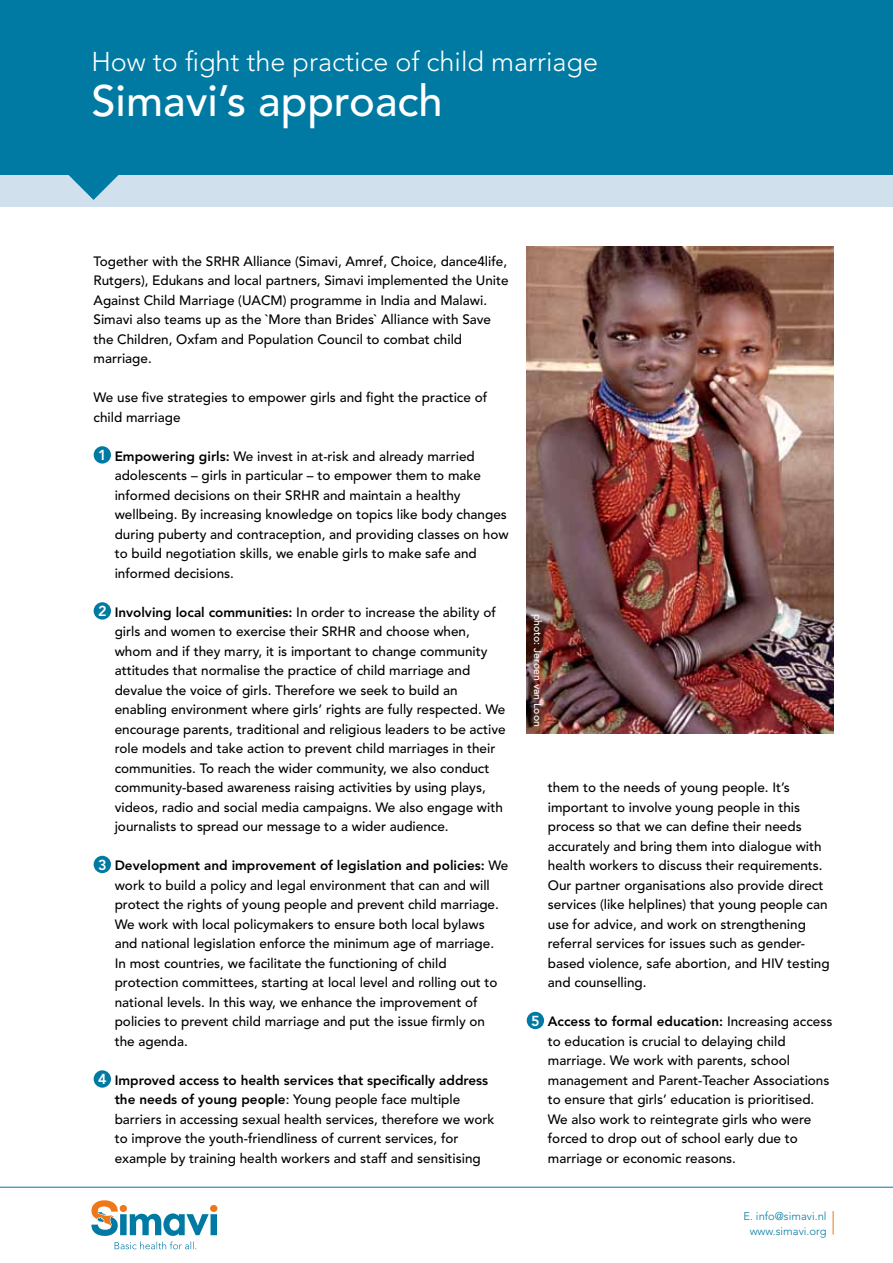
<style>
.page{position:relative;width:893px;height:1263px;background:#fff}
.page>*{position:absolute;margin:0;border:0;box-sizing:border-box;transform-origin:0 0}
.t1{font:500 43.5px "Avenir LT Std";color:#fff}
.t2{font:300 27px "Avenir LT Std";color:#fff}
.t3{font:500 13.5px/19.5px "Avenir LT Std";color:#000}
.t4{font:300 11.25px/15px "Avenir LT Std";color:#007aa2;text-align:center}
.t5{font:500 10.5px "Avenir LT Std";color:#fff}
.s1{font-weight:800;font-size:14.4px;color:#fff}
.s2{font-weight:800}
</style>
<div class="page">
<hr style="left:0;top:1187px;width:893px;height:1px;background:#007aa2">
<svg style="left:91px;top:1200px;width:126px;height:49px"></svg>
<div style="left:210px;top:1205px;width:7px;height:7px;background:#ee7718;border-radius:50%"></div>
<div style="left:120px;top:1205px;width:7px;height:7px;background:#ee7718;border-radius:50%"></div>
<svg style="left:833px;top:1211px;width:1px;height:23px"></svg>
<div style="left:0;top:175px;width:893px;height:32px;background:#d0e1ed"></div>
<svg style="left:68px;top:175px;width:51px;height:25px"></svg>
<div style="left:0;top:0;width:893px;height:175px;background:#007aa2"></div>
<div style="left:94px;top:446px;width:17px;height:18px;background:#007aa2;border-radius:50%"></div>
<div style="left:94px;top:602px;width:17px;height:18px;background:#007aa2;border-radius:50%"></div>
<div style="left:94px;top:856px;width:17px;height:17px;background:#007aa2;border-radius:50%"></div>
<div style="left:94px;top:1070px;width:17px;height:18px;background:#007aa2;border-radius:50%"></div>
<img style="left:527px;top:246px;width:306px;height:488px">
<div style="left:527px;top:1012px;width:17px;height:17px;background:#007aa2;border-radius:50%"></div>
<h2 class="t2" style="left:91px;top:46px;width:508px">How to fight the practice of child marriage</h2>
<h1 class="t1" style="left:91px;top:76px;width:353px">Simavi’s approach</h1>
<p class="t3" style="left:94px;top:251px;width:417px">Together with the SRHR Alliance (Simavi, Amref, Choice, dance4life, Rutgers), Edukans and local partners, Simavi implemented the Unite Against Child Marriage (UACM) programme in India and Malawi.<br>Simavi also teams up as the `More than Brides` Alliance with Save the Children, Oxfam and Population Council to combat child marriage.</p>
<p class="t3" style="left:94px;top:388px;width:395px">We use five strategies to empower girls and fight the practice of child marriage</p>
<p class="t3" style="left:115px;top:446px;width:395px;text-indent:-17px"><span class="s1">1</span> <span class="s2">Empowering girls:</span> We invest in at-risk and already married adolescents – girls in particular – to empower them to make informed decisions on their SRHR and maintain a healthy wellbeing. By increasing knowledge on topics like body changes during puberty and contraception, and providing classes on how to build negotiation skills, we enable girls to make safe and informed decisions.</p>
<p class="t3" style="left:115px;top:602px;width:392px;text-indent:-17px"><span class="s1">2</span> <span class="s2">Involving local communities:</span> In order to increase the ability of girls and women to exercise their SRHR and choose when, whom and if they marry, it is important to change community attitudes that normalise the practice of child marriage and devalue the voice of girls. Therefore we seek to build an enabling environment where girls’ rights are fully respected. We encourage parents, traditional and religious leaders to be active role models and take action to prevent child marriages in their communities. To reach the wider community, we also conduct community-based awareness raising activities by using plays, videos, radio and social media campaigns. We also engage with journalists to spread our message to a wider audience.</p>
<p class="t3" style="left:115px;top:856px;width:395px;text-indent:-17px"><span class="s1">3</span> <span class="s2">Development and improvement of legislation and policies:</span> We work to build a policy and legal environment that can and will protect the rights of young people and prevent child marriage.<br>We work with local policymakers to ensure both local bylaws and national legislation enforce the minimum age of marriage.<br>In most countries, we facilitate the functioning of child protection committees, starting at local level and rolling out to national levels. In this way, we enhance the improvement of policies to prevent child marriage and put the issue firmly on the agenda.</p>
<p class="t3" style="left:115px;top:1070px;width:381px;text-indent:-17px"><span class="s1">4</span> <span class="s2">Improved access to health services that specifically address the needs of young people</span>: Young people face multiple barriers in accessing sexual health services, therefore we work to improve the youth-friendliness of current services, for example by training health workers and staff and sensitising</p>
<p class="t5" style="left:544px;top:614px;width:115px;rotate:90deg">photo: Jeroen van Loon</p>
<p class="t3" style="left:548px;top:778px;width:283px">them to the needs of young people. It’s important to involve young people in this process so that we can define their needs accurately and bring them into dialogue with health workers to discuss their requirements.<br>Our partner organisations also provide direct services (like helplines) that young people can use for advice, and work on strengthening referral services for issues such as gender&shy;based violence, safe abortion, and HIV testing and counselling.</p>
<p class="t3" style="left:548px;top:1012px;width:286px;text-indent:-17px"><span class="s1">5</span> <span class="s2">Access to formal education:</span> Increasing access to education is crucial to delaying child marriage. We work with parents, school management and Parent-Teacher Associations to ensure that girls’ education is prioritised.<br>We also work to reintegrate girls who were forced to drop out of school early due to marriage or economic reasons.</p>
<p class="t4" style="left:743px;top:1208px;width:85px">E. info@simavi.nl www.simavi.org</p>
</div>
